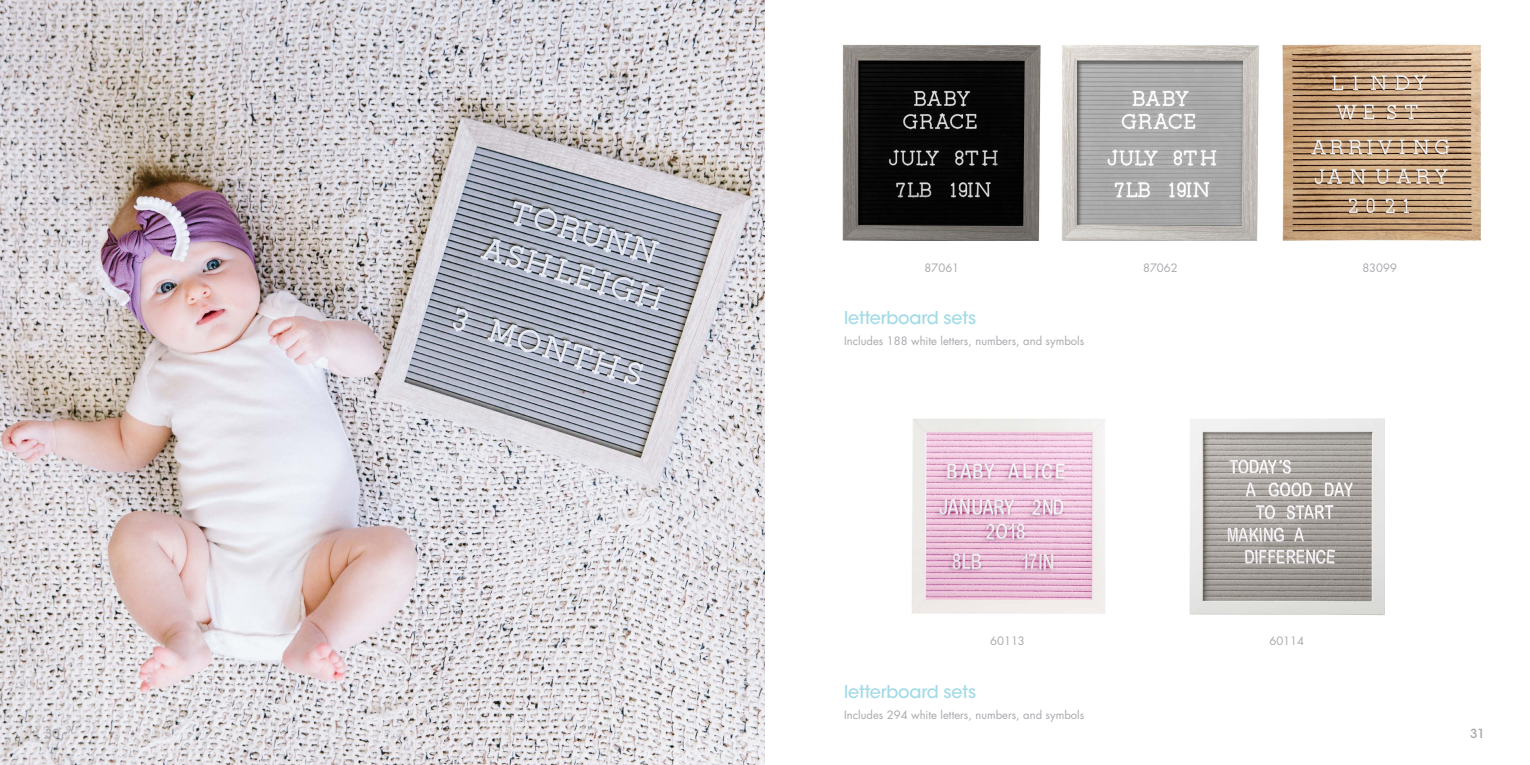
<style>
.page{position:relative;width:1530px;height:765px;background:#fff}
.page>*{position:absolute;margin:0;border:0;box-sizing:border-box;transform-origin:0 0}
.t1{font:500 17.5px "ITC Avant Garde Std";letter-spacing:-.01em;color:#a2dbe6}
.t2{font:500 12.5px "ITC Avant Garde Std";color:#a8a9ad}
.t3{font:11.25px "Futura Std";color:#a8a9ad}
</style>
<div class="page">
<img style="left:0;top:0;width:765px;height:765px">
<img style="left:1282px;top:44px;width:200px;height:196px">
<img style="left:842px;top:44px;width:199px;height:196px">
<img style="left:1061px;top:45px;width:198px;height:195px">
<img style="left:912px;top:418px;width:193px;height:196px">
<img style="left:1189px;top:418px;width:195px;height:198px">
<p class="t3" style="left:925px;top:261px;width:36px">87061</p>
<p class="t3" style="left:1143px;top:261px;width:36px">87062</p>
<p class="t3" style="left:1362px;top:261px;width:36px">83099</p>
<p class="t1" style="left:844px;top:307px;width:133px">letterboard sets</p>
<p class="t3" style="left:844px;top:334px;width:241px">Includes 188 white letters, numbers, and symbols</p>
<p class="t3" style="left:990px;top:634px;width:36px">60113</p>
<p class="t3" style="left:1269px;top:634px;width:36px">60114</p>
<p class="t1" style="left:844px;top:681px;width:133px">letterboard sets</p>
<p class="t3" style="left:844px;top:708px;width:241px">Includes 294 white letters, numbers, and symbols</p>
<p class="t2" style="left:45px;top:726px;width:16px">30</p>
<p class="t2" style="left:1470px;top:726px;width:16px">31</p>
</div>
